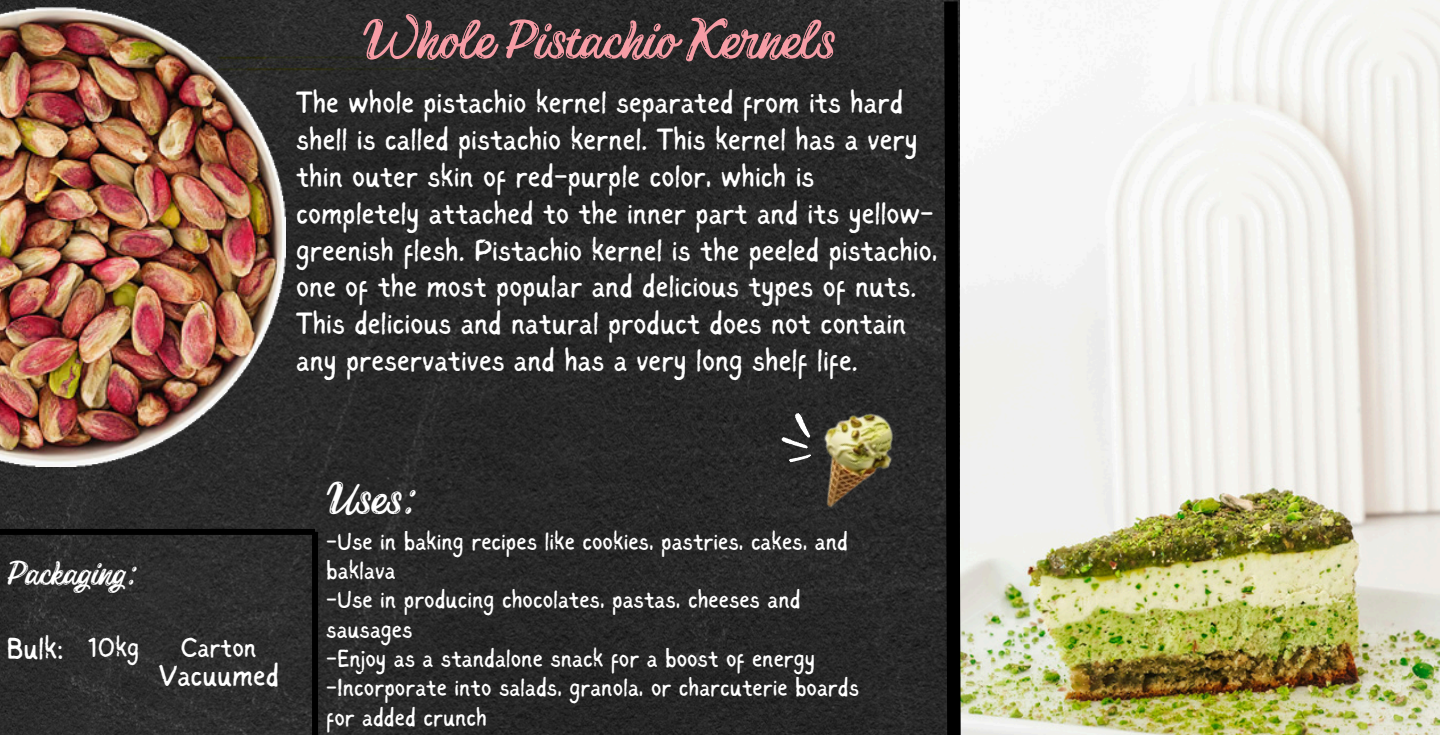
<style>
.page{position:relative;width:1440px;height:735px;background:#fff}
.page>*{position:absolute;margin:0;border:0;box-sizing:border-box;transform-origin:0 0}
.t1{font:52.8px "RTL Kawthar Regular";color:#f69ca5}
.t2{font:43.2px "RTL Kawthar Regular";color:#fff}
.t3{font:32.6px "RTL Kawthar Regular";color:#fff}
.t4{font:30.8px/37px "Sigher";color:#fff}
.t5{font:30.4px "Sigher";color:#fff}
.t6{font:27.4px "Sigher";color:#fff}
.t7{font:24.8px/29.4px "Sigher";color:#fff}
</style>
<div class="page">
<img style="left:0;top:0;width:937px;height:735px">
<img style="left:0;top:6px;width:285px;height:461px">
<img style="left:769px;top:374px;width:168px;height:171px">
<svg style="left:781px;top:412px;width:33px;height:56px"></svg>
<div style="left:312px;top:532px;width:6px;height:203px;background:#000"></div>
<div style="left:0;top:529px;width:315px;height:6px;background:#000"></div>
<img style="left:968px;top:0;width:472px;height:735px">
<svg style="left:937px;top:0;width:31px;height:735px"></svg>
<p class="t1" style="left:362px;top:10px;width:475px">Whole Pistachio Kernels</p>
<h1 class="t4" style="left:296px;top:86px;width:643px">The whole pistachio kernel separated from its hard shell is called pistachio kernel. This kernel has a very thin outer skin of red-purple color, which is completely attached to the inner part and its yellow&shy;greenish flesh. Pistachio kernel is the peeled pistachio, one of the most popular and delicious types of nuts.<br>This delicious and natural product does not contain any preservatives and has a very long shelf life.</h1>
<h3 class="t3" style="left:6px;top:554px;width:133px">Packaging:</h3>
<h3 class="t5" style="left:6px;top:636px;width:59px">Bulk:</h3>
<p class="t6" style="left:88px;top:636px;width:53px">10kg</p>
<p class="t6" style="left:181px;top:636px;width:77px">Carton</p>
<h3 class="t5" style="left:159px;top:663px;width:122px">Vacuumed</h3>
<p class="t2" style="left:326px;top:475px;width:92px">Uses:</p>
<h2 class="t7" style="left:326px;top:528px;width:523px">-Use in baking recipes like cookies, pastries, cakes, and baklava</h2>
<p class="t7" style="left:326px;top:587px;width:476px">-Use in producing chocolates, pastas, cheeses and sausages</p>
<p class="t7" style="left:326px;top:645px;width:491px">-Enjoy as a standalone snack for a boost of energy</p>
<p class="t7" style="left:326px;top:675px;width:534px">-Incorporate into salads, granola, or charcuterie boards for added crunch</p>
</div>
